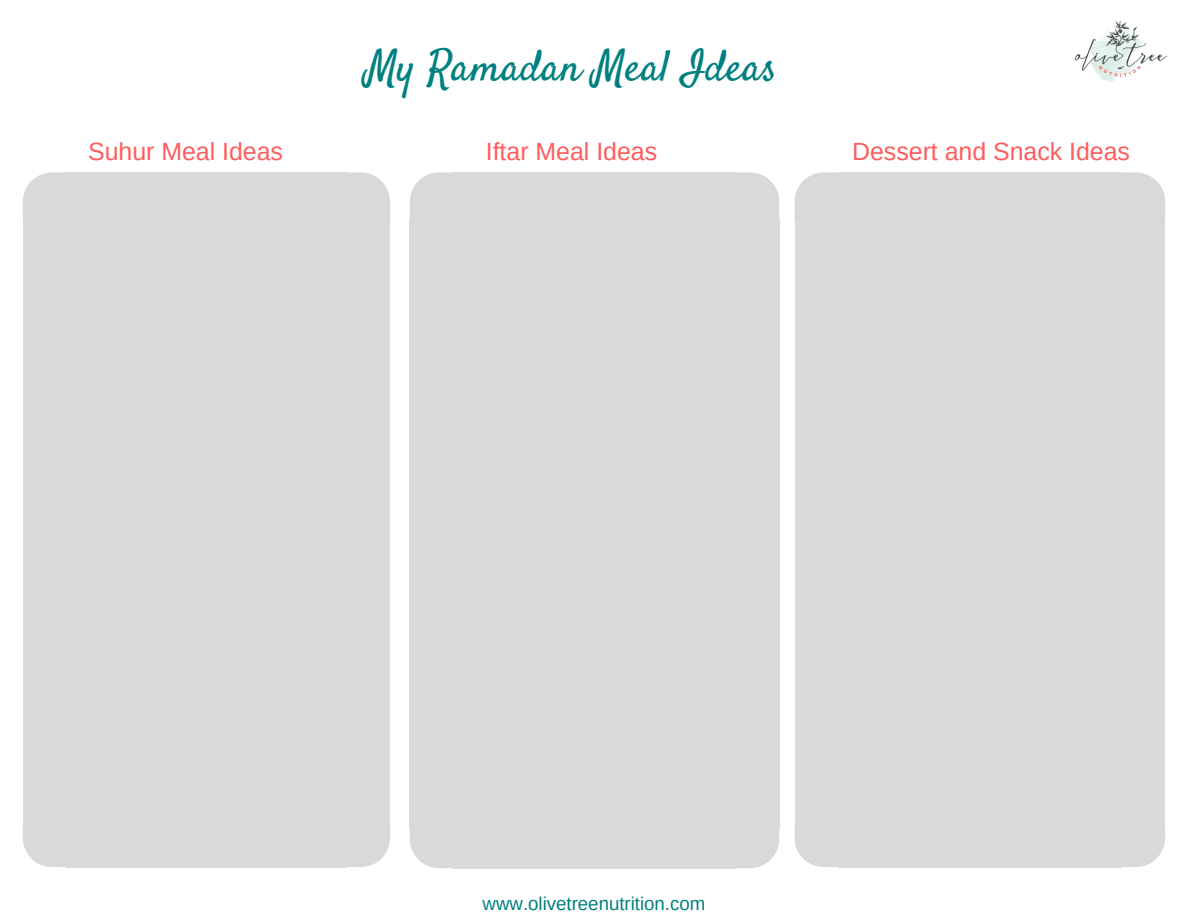
<style>
.page{position:relative;width:1188px;height:918px;background:#fff}
.page>*{position:absolute;margin:0;border:0;box-sizing:border-box;transform-origin:0 0}
.t1{font:43.65px "Satisfy";color:#008080}
.t2{font:24.9px "Arimo";color:#ff5c5c}
.t3{font:18.75px "Arimo";color:#008080}
</style>
<div class="page">
<svg style="left:347px;top:172px;width:43px;height:47px;background:#dcdcdc"></svg>
<div style="left:345px;top:219px;width:45px;height:607px;background:#d9d9d9"></div>
<div style="left:66px;top:219px;width:281px;height:607px;background:#d9d9d9"></div>
<div style="left:66px;top:172px;width:281px;height:48px;background:#d9d9d9"></div>
<svg style="left:23px;top:172px;width:43px;height:47px;background:#dcdcdc"></svg>
<div style="left:23px;top:219px;width:45px;height:607px;background:#d9d9d9"></div>
<div style="left:66px;top:825px;width:281px;height:42px;background:#d9d9d9"></div>
<svg style="left:23px;top:826px;width:43px;height:41px;background:#dcdcdc"></svg>
<svg style="left:347px;top:826px;width:43px;height:41px;background:#dcdcdc"></svg>
<svg style="left:736px;top:172px;width:43px;height:47px;background:#dcdcdc"></svg>
<div style="left:734px;top:219px;width:45px;height:608px;background:#d9d9d9"></div>
<div style="left:453px;top:219px;width:283px;height:608px;background:#d9d9d9"></div>
<div style="left:453px;top:172px;width:283px;height:48px;background:#d9d9d9"></div>
<svg style="left:410px;top:172px;width:43px;height:47px;background:#dcdcdc"></svg>
<div style="left:410px;top:219px;width:45px;height:608px;background:#d9d9d9"></div>
<div style="left:453px;top:826px;width:283px;height:42px;background:#d9d9d9"></div>
<svg style="left:410px;top:827px;width:43px;height:41px;background:#dcdcdc"></svg>
<svg style="left:736px;top:827px;width:43px;height:41px;background:#dcdcdc"></svg>
<svg style="left:1122px;top:172px;width:43px;height:47px;background:#dcdcdc"></svg>
<div style="left:1120px;top:219px;width:45px;height:607px;background:#d9d9d9"></div>
<div style="left:838px;top:219px;width:284px;height:607px;background:#d9d9d9"></div>
<div style="left:838px;top:172px;width:284px;height:48px;background:#d9d9d9"></div>
<svg style="left:795px;top:172px;width:43px;height:47px;background:#dcdcdc"></svg>
<div style="left:795px;top:219px;width:45px;height:607px;background:#d9d9d9"></div>
<div style="left:838px;top:825px;width:284px;height:42px;background:#d9d9d9"></div>
<svg style="left:795px;top:826px;width:43px;height:41px;background:#dcdcdc"></svg>
<svg style="left:1122px;top:826px;width:43px;height:41px;background:#dcdcdc"></svg>
<img style="left:1074px;top:20px;width:93px;height:62px">
<h1 class="t1" style="left:366px;top:39px;width:413px">My Ramadan Meal Ideas</h1>
<p class="t2" style="left:88px;top:137px;width:196px">Suhur Meal Ideas</p>
<p class="t2" style="left:486px;top:137px;width:173px">Iftar Meal Ideas</p>
<p class="t2" style="left:852px;top:137px;width:279px">Dessert and Snack Ideas</p>
<p class="t3" style="left:483px;top:893px;width:224px">www.olivetreenutrition.com</p>
</div>
